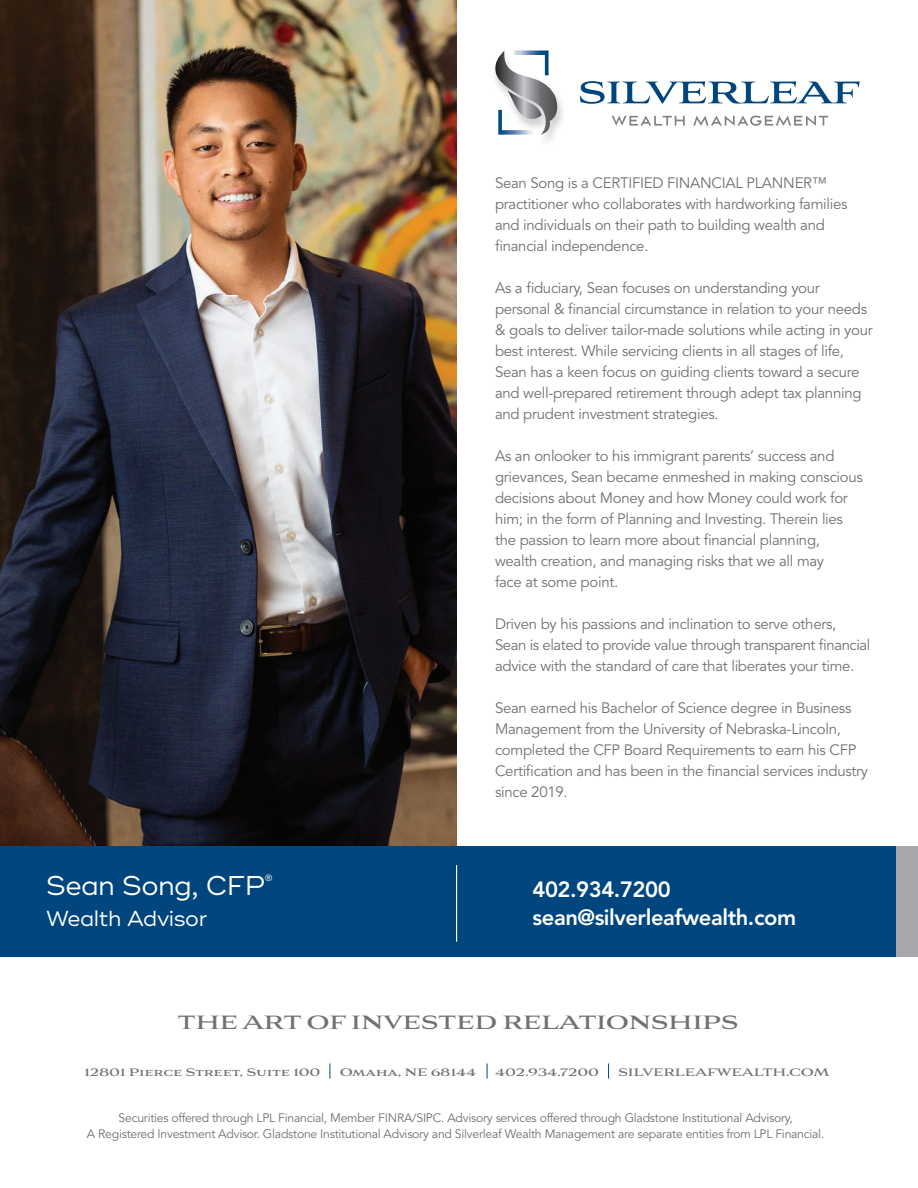
<style>
.page{position:relative;width:918px;height:1188px;background:#fff}
.page>*{position:absolute;margin:0;border:0;box-sizing:border-box;transform-origin:0 0}
.t1{font:27.15px "Ridley Grotesk Demo";letter-spacing:-.02em;color:#fff}
.t2{font:700 24px "Aviano";letter-spacing:-.02em;color:#717074}
.t3{font:800 21.9px/27.5px "Avenir";letter-spacing:-.02em;color:#fff}
.t4{font:21.75px "Ridley Grotesk Demo";letter-spacing:-.02em;color:#fff}
.t5{font:15px/21px "Avenir";letter-spacing:-.02em;color:#717074}
.t6{font:700 13.5px "Aviano";letter-spacing:-.02em;color:#717074}
.t7{font:12.15px/16.5px "Avenir";letter-spacing:-.02em;color:#717074;text-align:center}
.t8{font:9px "Avenir";color:#fff}
</style>
<div class="page">
<svg style="left:580px;top:81px;width:280px;height:23px"></svg>
<svg style="left:612px;top:116px;width:73px;height:10px"></svg>
<svg style="left:693px;top:116px;width:135px;height:10px"></svg>
<img style="left:514px;top:50px;width:49px;height:91px">
<svg style="left:495px;top:51px;width:66px;height:84px"></svg>
<img style="left:513px;top:51px;width:36px;height:24px">
<img style="left:498px;top:110px;width:40px;height:25px">
<svg style="left:329px;top:1063px;width:1px;height:16px"></svg>
<svg style="left:487px;top:1063px;width:1px;height:16px"></svg>
<svg style="left:608px;top:1063px;width:1px;height:16px"></svg>
<img style="left:0;top:0;width:457px;height:846px">
<div style="left:895px;top:846px;width:23px;height:111px;background:#a7a7ac"></div>
<div style="left:0;top:846px;width:895px;height:111px;background:#00467e"></div>
<hr style="left:456px;top:865px;width:1px;height:77px;background:#fff">
<h1 class="t1" style="left:46px;top:873px;width:221px">Sean Song, CFP</h1>
<p class="t8" style="left:265px;top:873px;width:9px">®</p>
<h3 class="t4" style="left:46px;top:909px;width:163px">Wealth Advisor</h3>
<p class="t5" style="left:495px;top:173px;width:354px">Sean Song is a CERTIFIED FINANCIAL PLANNER™ practitioner who collaborates with hardworking families and individuals on their path to building wealth and financial independence.</p>
<p class="t5" style="left:495px;top:278px;width:379px">As a fiduciary, Sean focuses on understanding your personal &amp; financial circumstance in relation to your needs &amp; goals to deliver tailor-made solutions while acting in your best interest. While servicing clients in all stages of life, Sean has a keen focus on guiding clients toward a secure and well-prepared retirement through adept tax planning and prudent investment strategies.</p>
<p class="t5" style="left:495px;top:446px;width:369px">As an onlooker to his immigrant parents’ success and grievances, Sean became enmeshed in making conscious decisions about Money and how Money could work for him; in the form of Planning and Investing. Therein lies the passion to learn more about financial planning, wealth creation, and managing risks that we all may<br>face at some point.</p>
<p class="t5" style="left:495px;top:614px;width:377px">Driven by his passions and inclination to serve others,<br>Sean is elated to provide value through transparent financial advice with the standard of care that liberates your time.</p>
<p class="t5" style="left:495px;top:698px;width:375px">Sean earned his Bachelor of Science degree in Business Management from the University of Nebraska-Lincoln, completed the CFP Board Requirements to earn his CFP Certification and has been in the financial services industry since 2019.</p>
<h3 class="t3" style="left:533px;top:876px;width:265px">402.934.7200 sean@silverleafwealth.com</h3>
<h2 class="t2" style="left:178px;top:1010px;width:450px">The Art of Invested Relations</h2>
<h2 class="t2" style="left:668px;top:1010px;width:52px">hips</h2>
<p class="t6" style="left:84px;top:1065px;width:238px">12801 Pierce Street, Suite 100</p>
<p class="t6" style="left:340px;top:1065px;width:138px">Omaha, NE 68144</p>
<p class="t6" style="left:495px;top:1065px;width:105px">402.934.7200</p>
<p class="t6" style="left:618px;top:1065px;width:213px">SilverleafWealth.com</p>
<p class="t7" style="left:87px;top:1110px;width:739px">Securities offered through LPL Financial, Member FINRA/SIPC. Advisory services offered through Gladstone Institutional Advisory,<br>A Registered Investment Advisor. Gladstone Institutional Advisory and Silverleaf Wealth Management are separate entities from LPL Financial.</p>
</div>
